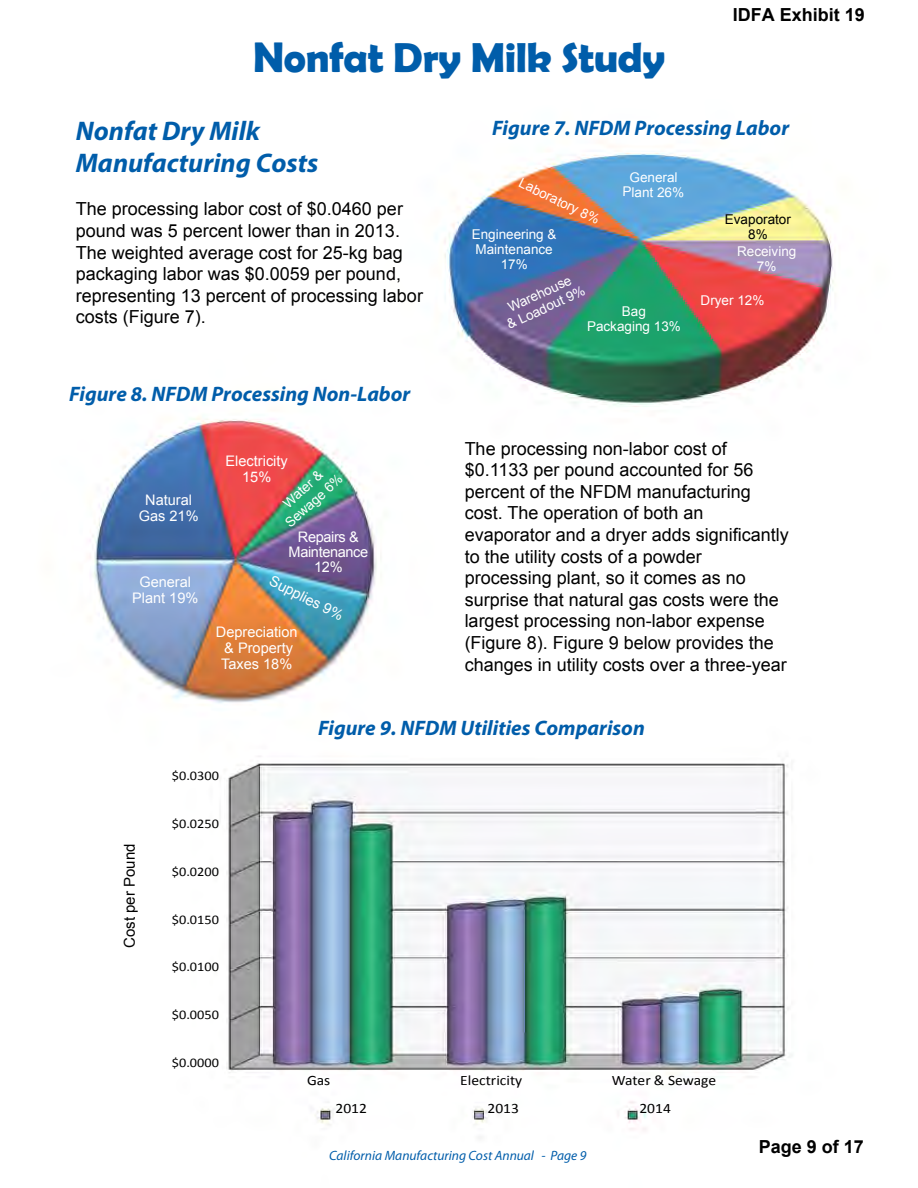
<style>
.page{position:relative;width:918px;height:1188px;background:#fff}
.page>*{position:absolute;margin:0;border:0;box-sizing:border-box;transform-origin:0 0}
.t1{font:700 42px "Berlin Sans FB Demi";letter-spacing:-.01em;color:#005daa}
.t2{font:italic 700 27px "Myriad Pro";color:#005daa}
.t3{font:italic 700 21px "Myriad Pro";color:#005daa}
.t4{font:18px/21.6px "Arial";color:#000}
.t5{font:700 18px "Arial";color:#000}
.t6{font:15px "Arial";color:#000}
.t7{font:14.55px "Arial";color:#fff}
.t8{font:14.55px/15px "Arial";letter-spacing:-.025em;color:#fff;text-align:center}
.t9{font:14.4px "Calibri";color:#000;scale:1.08 1}
.t10{font:13.5px/16px "Arial";color:#fff;text-align:center}
.t11{font:italic 13.5px "Myriad Pro";color:#005daa}
.t12{font:13.5px "Arial";color:#000}
.t13{font:13.2px "Calibri";letter-spacing:.005em;color:#000;scale:1.08 1}
</style>
<div class="page">
<img style="left:89px;top:146px;width:745px;height:992px">
<p class="t1" style="left:253px;top:33px;width:413px">Nonfat Dry Milk Study</p>
<p class="t5" style="left:733px;top:2px;width:134px">IDFA Exhibit 19</p>
<p class="t2" style="left:76px;top:116px;width:186px">Nonfat Dry Milk</p>
<p class="t3" style="left:492px;top:117px;width:298px">Figure 7. NFDM Processing Labor</p>
<h2 class="t2" style="left:76px;top:148px;width:244px">Manufacturing Costs</h2>
<p class="t4" style="left:76px;top:198px;width:329px">The processing labor cost of $0.0460 per</p>
<p class="t10" style="left:630px;top:169px;width:50px;rotate:1deg">General</p>
<p class="t10" style="left:523px;top:175px;width:89px;rotate:26deg">Laboratory 8%</p>
<p class="t10" style="left:623px;top:184px;width:63px;rotate:1deg">Plant 26%</p>
<p class="t12" style="left:725px;top:211px;width:68px">Evaporator</p>
<p class="t4" style="left:76px;top:220px;width:326px">pound was 5 percent lower than in 2013.</p>
<p class="t4" style="left:76px;top:242px;width:329px">The weighted average cost for 25-kg bag</p>
<p class="t10" style="left:472px;top:227px;width:86px">Engineering &amp;</p>
<p class="t12" style="left:748px;top:226px;width:21px">8%</p>
<p class="t10" style="left:476px;top:242px;width:79px">Maintenance</p>
<p class="t10" style="left:737px;top:243px;width:61px">Receiving</p>
<p class="t10" style="left:501px;top:257px;width:29px">17%</p>
<p class="t10" style="left:757px;top:258px;width:21px">7%</p>
<p class="t4" style="left:76px;top:263px;width:349px">packaging labor was $0.0059 per pound, representing 13 percent of processing labor</p>
<p class="t10" style="left:505px;top:301px;width:70px;rotate:-25deg">Warehouse</p>
<p class="t10" style="left:504px;top:318px;width:86px;rotate:-25deg">&amp; Loadout 9%</p>
<p class="t10" style="left:701px;top:293px;width:65px">Dryer 12%</p>
<p class="t10" style="left:622px;top:303px;width:26px">Bag</p>
<p class="t4" style="left:76px;top:306px;width:132px">costs (Figure 7).</p>
<p class="t10" style="left:587px;top:318px;width:95px">Packaging 13%</p>
<p class="t3" style="left:69px;top:382px;width:343px">Figure 8. NFDM Processing Non-Labor</p>
<p class="t7" style="left:145px;top:490px;width:48px">Natural</p>
<p class="t7" style="left:139px;top:506px;width:61px">Gas 21%</p>
<p class="t7" style="left:139px;top:573px;width:53px">General</p>
<p class="t7" style="left:132px;top:589px;width:68px">Plant 19%</p>
<p class="t4" style="left:465px;top:438px;width:264px">The processing non-labor cost of</p>
<p class="t7" style="left:226px;top:451px;width:64px">Electricity</p>
<p class="t4" style="left:465px;top:459px;width:290px">$0.1133 per pound accounted for 56</p>
<p class="t4" style="left:465px;top:481px;width:288px">percent of the NFDM manufacturing</p>
<p class="t4" style="left:465px;top:502px;width:240px">cost. The operation of both an</p>
<p class="t10" style="left:271px;top:507px;width:74px;rotate:-42deg">Water &amp;<br>Sewage 6%</p>
<p class="t7" style="left:242px;top:467px;width:31px">15%</p>
<p class="t4" style="left:465px;top:524px;width:326px">evaporator and a dryer adds significantly</p>
<p class="t4" style="left:465px;top:546px;width:239px">to the utility costs of a powder</p>
<p class="t8" style="left:289px;top:530px;width:81px">Repairs &amp;<br>Maintenance</p>
<p class="t7" style="left:314px;top:558px;width:30px">12%</p>
<p class="t4" style="left:465px;top:567px;width:283px">processing plant, so it comes as no</p>
<p class="t4" style="left:465px;top:589px;width:316px">surprise that natural gas costs were the</p>
<p class="t4" style="left:465px;top:610px;width:302px">largest processing non-labor expense</p>
<p class="t7" style="left:275px;top:571px;width:82px;rotate:27deg">Supplies 9%</p>
<p class="t7" style="left:216px;top:622px;width:83px">Depreciation</p>
<p class="t7" style="left:224px;top:638px;width:70px">&amp; Property</p>
<p class="t4" style="left:465px;top:632px;width:311px">(Figure 8). Figure 9 below provides the</p>
<p class="t7" style="left:221px;top:654px;width:73px">Taxes 18%</p>
<p class="t4" style="left:465px;top:654px;width:324px">changes in utility costs over a three-year</p>
<p class="t3" style="left:318px;top:716px;width:328px">Figure 9. NFDM Utilities Comparison</p>
<p class="t6" style="left:120px;top:948px;width:106px;rotate:-90deg">Cost per Pound</p>
<p class="t13" style="left:172px;top:767px;width:45px">$0.0300</p>
<p class="t13" style="left:172px;top:815px;width:45px">$0.0250</p>
<p class="t13" style="left:172px;top:863px;width:45px">$0.0200</p>
<p class="t13" style="left:172px;top:911px;width:45px">$0.0150</p>
<p class="t13" style="left:172px;top:959px;width:45px">$0.0100</p>
<p class="t13" style="left:172px;top:1006px;width:45px">$0.0050</p>
<p class="t13" style="left:172px;top:1054px;width:45px">$0.0000</p>
<p class="t9" style="left:307px;top:1072px;width:23px">Gas</p>
<p class="t9" style="left:460px;top:1072px;width:59px">Electricity</p>
<p class="t9" style="left:612px;top:1072px;width:98px">Water &amp; Sewage</p>
<p class="t9" style="left:336px;top:1099px;width:31px">2012</p>
<p class="t9" style="left:487px;top:1099px;width:31px">2013</p>
<p class="t9" style="left:639px;top:1099px;width:31px">2014</p>
<p class="t11" style="left:329px;top:1148px;width:259px">California Manufacturing Cost Annual - Page 9</p>
<p class="t5" style="left:759px;top:1134px;width:107px">Page 9 of 17</p>
</div>
